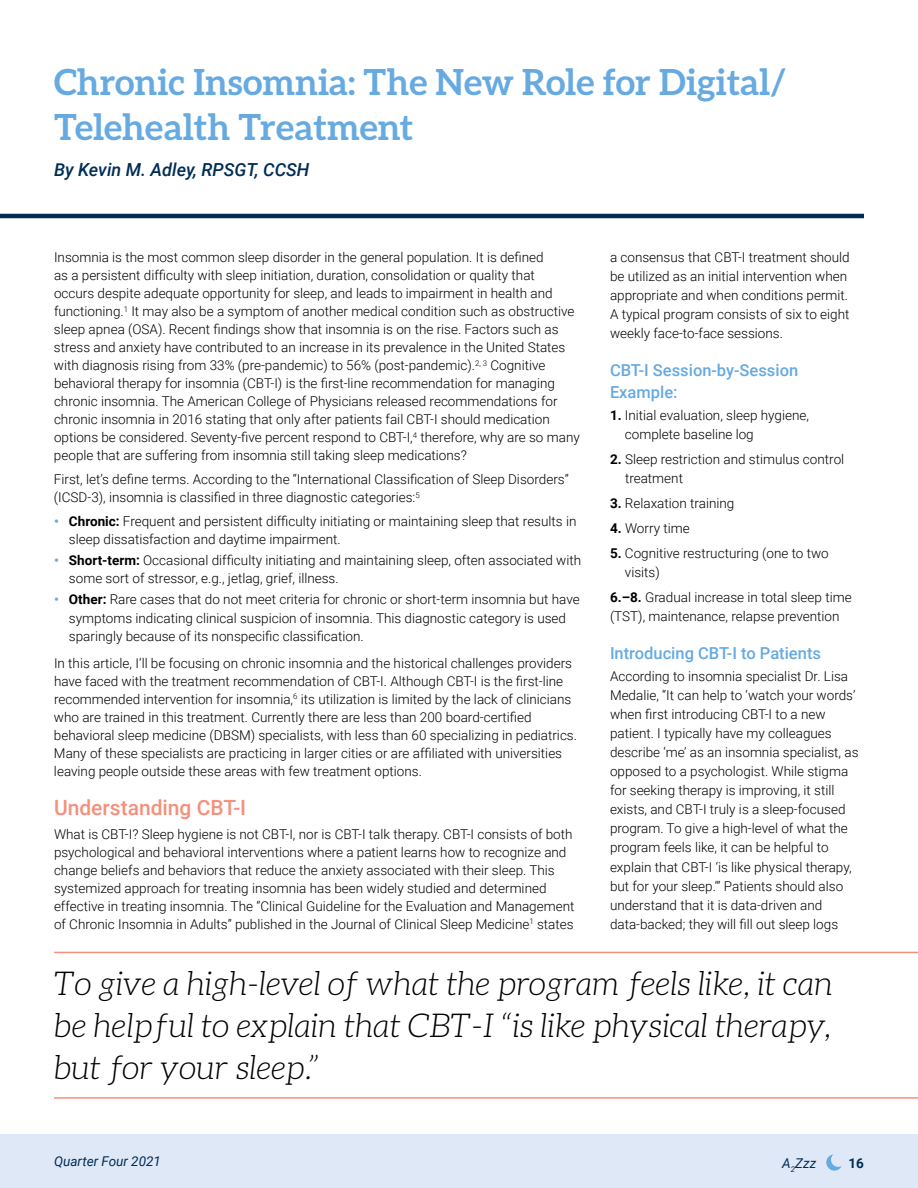
<style>
.page{position:relative;width:918px;height:1188px;background:#fff}
.page>*{position:absolute;margin:0;border:0;box-sizing:border-box;transform-origin:0 0}
.t1{font:700 36px/45px "Aleo";color:#66aae1}
.t2{font:italic 300 33px/42px "Aleo";color:#000;text-align:justify}
.t3{font:500 21px "Roboto";color:#f5907c}
.t4{font:italic 500 18px "Roboto";color:#002d55}
.t5{font:500 16.5px/22px "Roboto";color:#66aae1}
.t6{font:300 13.5px/18px "Roboto";color:#000}
.t7{font:italic 13.5px "Roboto";color:#002d55}
.t8{font:700 13.5px "Roboto";color:#002d55}
.s1{font-weight:700;color:#66aae1}
.s2{font-weight:700}
</style>
<div class="page">
<div style="left:0;top:1134px;width:918px;height:54px;background:#dfe8f6"></div>
<svg style="left:826px;top:1154px;width:16px;height:17px"></svg>
<hr style="left:0;top:214px;width:864px;height:4px;background:#002d55">
<hr style="left:54px;top:952px;width:864px;height:1px;background:#f5907c">
<hr style="left:54px;top:1097px;width:864px;height:2px;background:#f5907c">
<h1 class="t1" style="left:54px;top:59px;width:734px">Chronic Insomnia: The New Role for Digital/<br>Telehealth Treatment</h1>
<h3 class="t4" style="left:54px;top:157px;width:257px">By Kevin M. Adley, RPSGT, CCSH</h3>
<p class="t6" style="left:54px;top:248px;width:527px">Insomnia is the most common sleep disorder in the general population. It is defined<br>as a persistent difficulty with sleep initiation, duration, consolidation or quality that<br>occurs despite adequate opportunity for sleep, and leads to impairment in health and functioning.<sup>1</sup> It may also be a symptom of another medical condition such as obstructive sleep apnea (OSA). Recent findings show that insomnia is on the rise. Factors such as stress and anxiety have contributed to an increase in its prevalence in the United States with diagnosis rising from 33% (pre-pandemic) to 56% (post-pandemic).<sup>2,</sup> <sup>3</sup> Cognitive behavioral therapy for insomnia (CBT-I) is the first-line recommendation for managing chronic insomnia. The American College of Physicians released recommendations for chronic insomnia in 2016 stating that only after patients fail CBT-I should medication options be considered. Seventy-five percent respond to CBT-I,<sup>4</sup> therefore, why are so many people that are suffering from insomnia still taking sleep medications?</p>
<p class="t6" style="left:54px;top:470px;width:516px">First, let’s define terms. According to the “International Classification of Sleep Disorders” (ICSD-3), insomnia is classified in three diagnostic categories:<sup>5</sup></p>
<p class="t6" style="left:69px;top:512px;width:509px;text-indent:-15px"><span class="s1">•</span> <span class="s2">Chronic:</span> Frequent and persistent difficulty initiating or maintaining sleep that results in sleep dissatisfaction and daytime impairment.</p>
<p class="t6" style="left:69px;top:551px;width:514px;text-indent:-15px"><span class="s1">•</span> <span class="s2">Short-term:</span> Occasional difficulty initiating and maintaining sleep, often associated with some sort of stressor, e.g., jetlag, grief, illness.</p>
<p class="t6" style="left:69px;top:590px;width:512px;text-indent:-15px"><span class="s1">•</span> <span class="s2">Other:</span> Rare cases that do not meet criteria for chronic or short-term insomnia but have symptoms indicating clinical suspicion of insomnia. This diagnostic category is used sparingly because of its nonspecific classification.</p>
<p class="t6" style="left:54px;top:653px;width:525px">In this article, I’ll be focusing on chronic insomnia and the historical challenges providers have faced with the treatment recommendation of CBT-I. Although CBT-I is the first-line recommended intervention for insomnia,<sup>6</sup> its utilization is limited by the lack of clinicians who are trained in this treatment. Currently there are less than 200 board-certified behavioral sleep medicine (DBSM) specialists, with less than 60 specializing in pediatrics.<br>Many of these specialists are practicing in larger cities or are affiliated with universities leaving people outside these areas with few treatment options.</p>
<h3 class="t3" style="left:54px;top:793px;width:194px">Understanding CBT-I</h3>
<p class="t6" style="left:54px;top:824px;width:522px">What is CBT-I? Sleep hygiene is not CBT-I, nor is CBT-I talk therapy. CBT-I consists of both psychological and behavioral interventions where a patient learns how to recognize and change beliefs and behaviors that reduce the anxiety associated with their sleep. This systemized approach for treating insomnia has been widely studied and determined effective in treating insomnia. The “Clinical Guideline for the Evaluation and Management of Chronic Insomnia in Adults” published in the Journal of Clinical Sleep Medicine<sup>1</sup> states</p>
<h2 class="t2" style="left:54px;top:963px;width:780px">To give a high-level of what the program feels like, it can be helpful to explain that CBT-I “is like physical therapy, but for your sleep.”</h2>
<p class="t6" style="left:610px;top:247px;width:241px;line-height:19px">a consensus that CBT-I treatment should be utilized as an initial intervention when appropriate and when conditions permit.<br>A typical program consists of six to eight weekly face-to-face sessions.</p>
<p class="t5" style="left:610px;top:358px;width:190px">CBT-I Session-by-Session<br>Example:</p>
<p class="t6" style="left:625px;top:405px;width:186px;line-height:19px;text-indent:-15px"><span class="s2">1.</span> Initial evaluation, sleep hygiene, complete baseline log</p>
<p class="t6" style="left:625px;top:449px;width:221px;line-height:19px;text-indent:-15px"><span class="s2">2.</span> Sleep restriction and stimulus control treatment</p>
<p class="t6" style="left:610px;top:494px;width:126px"><span class="s2">3.</span> Relaxation training</p>
<p class="t6" style="left:610px;top:519px;width:81px"><span class="s2">4.</span> Worry time</p>
<p class="t6" style="left:625px;top:543px;width:205px;line-height:19px;text-indent:-15px"><span class="s2">5.</span> Cognitive restructuring (one to two visits)</p>
<p class="t6" style="left:610px;top:588px;width:243px;line-height:19px"><span class="s2">6.–8.</span> Gradual increase in total sleep time (TST), maintenance, relapse prevention</p>
<p class="t5" style="left:610px;top:641px;width:213px">Introducing CBT-I to Patients</p>
<p class="t6" style="left:610px;top:666px;width:250px;line-height:19px">According to insomnia specialist Dr. Lisa Medalie, “It can help to ‘watch your words’ when first introducing CBT-I to a new patient. I typically have my colleagues describe ‘me’ as an insomnia specialist, as opposed to a psychologist. While stigma for seeking therapy is improving, it still exists, and CBT-I truly is a sleep-focused program. To give a high-level of what the program feels like, it can be helpful to explain that CBT-I ‘is like physical therapy, but for your sleep.’” Patients should also understand that it is data-driven and data-backed; they will fill out sleep logs</p>
<p class="t7" style="left:54px;top:1152px;width:109px">Quarter Four 2021</p>
<p class="t8" style="left:849px;top:1153px;width:17px">16</p>
<p class="t7" style="left:782px;top:1153px;width:35px">A<sub>2</sub>Zzz</p>
</div>
